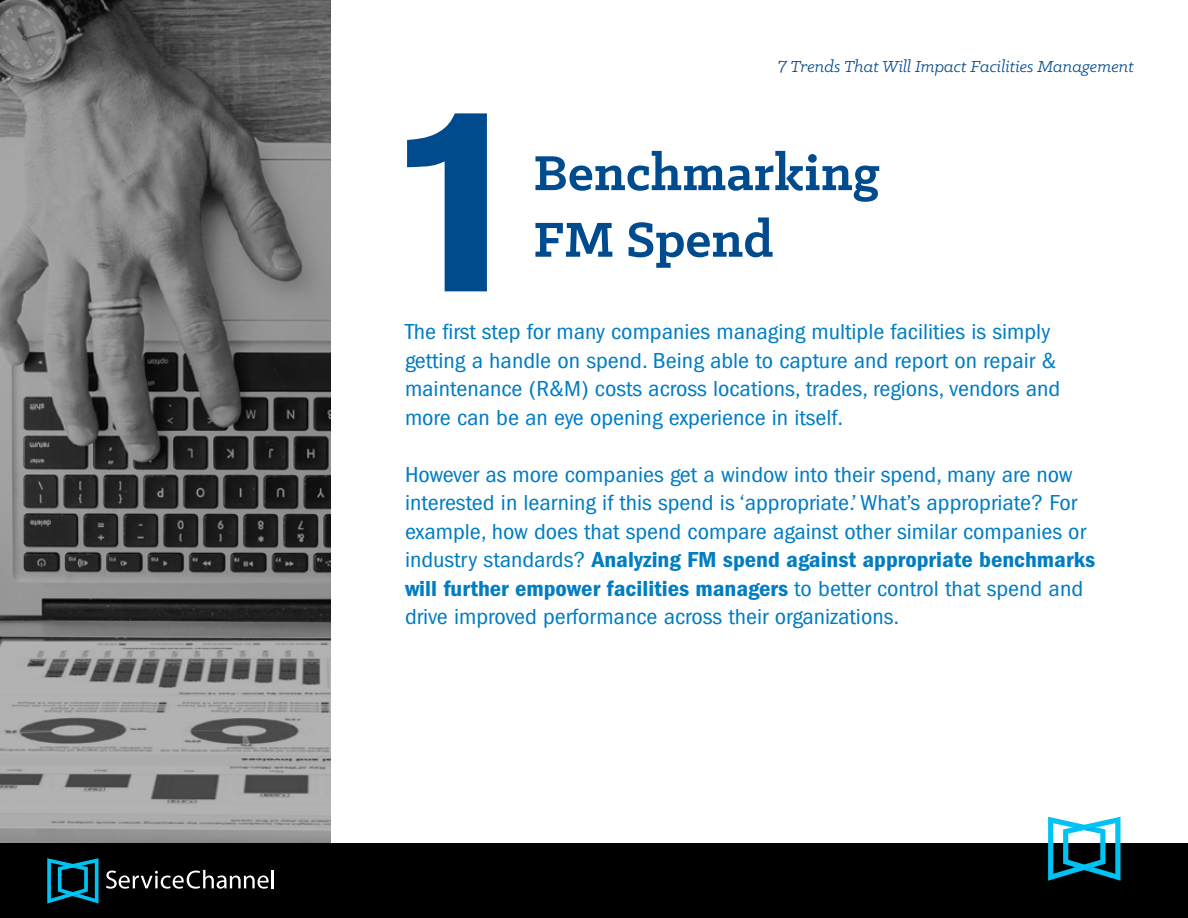
<style>
.page{position:relative;width:1188px;height:918px;background:#fff}
.page>*{position:absolute;margin:0;border:0;box-sizing:border-box;transform-origin:0 0}
.t1{font:700 262.5px "Akzidenz Grotesk BE";color:#004b8d}
.t2{font:700 55.5px/66.6px "Klinic Slab";color:#004b8d}
.t3{font:condensed 22.5px/28.5px "ITC Franklin Gothic Std";color:#007dc3;scale:1.1 1}
.t4{font:22.5px/28.5px "ITC Franklin Gothic Std Dm Cd";color:#007dc3;scale:1.1 1}
.t5{font:italic 18px "Klinic Slab";color:#004b8d}
.s1{font-size:19.5px}
.s2{font-family:"ITC Franklin Gothic Std";font-stretch:condensed}
</style>
<div class="page">
<svg style="left:0;top:0;width:331px;height:844px;background:#707070"></svg>
<div style="left:0;top:844px;width:1188px;height:74px;background:#000"></div>
<svg style="left:47px;top:858px;width:52px;height:46px"></svg>
<svg style="left:106px;top:870px;width:168px;height:19px"></svg>
<svg style="left:1048px;top:817px;width:72px;height:64px"></svg>
<h1 class="t1" style="left:384px;top:48px;width:149px">1</h1>
<p class="t5" style="left:778px;top:55px;width:358px"><span class="s1">7</span> Trends That Will Impact Facilities Management</p>
<h2 class="t2" style="left:533px;top:138px;width:348px">Benchmarking<br>FM Spend</h2>
<p class="t3" style="left:405px;top:318px;width:597px">The first step for many companies managing multiple facilities is simply getting a handle on spend. Being able to capture and report on repair &amp; maintenance (R&amp;M) costs across locations, trades, regions, vendors and more can be an eye opening experience in itself.</p>
<p class="t3" style="left:405px;top:460px;width:621px">However as more companies get a window into their spend, many are now interested in learning if this spend is ‘appropriate.’ What’s appropriate? For example, how does that spend compare against other similar companies or</p>
<p class="t4" style="left:405px;top:546px;width:629px"><span class="s2">industry standards?</span> Analyzing FM spend against appropriate benchmarks will further empower facilities managers <span class="s2">to better control that spend and</span></p>
<p class="t3" style="left:405px;top:603px;width:451px">drive improved performance across their organizations.</p>
</div>
